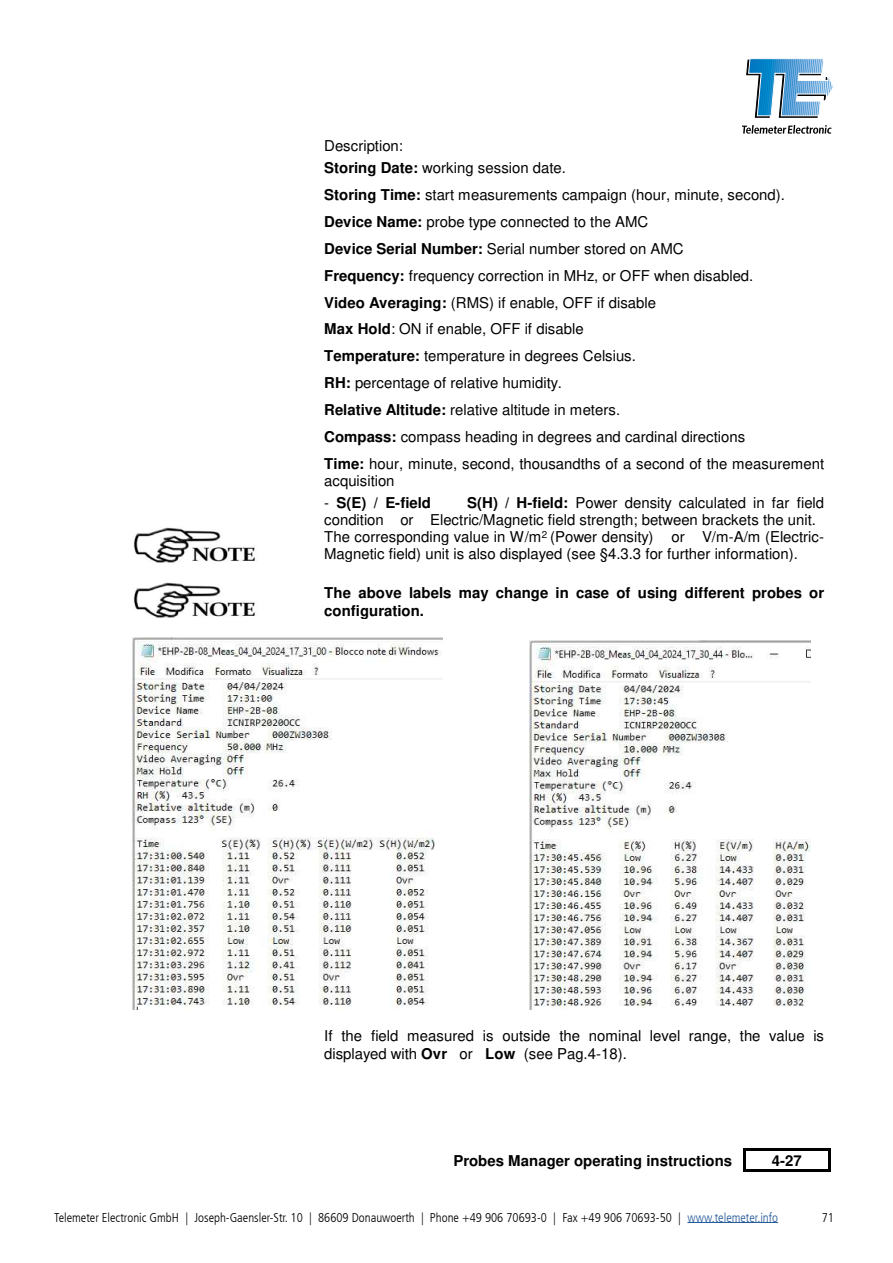
<style>
.page{position:relative;width:893px;height:1263px;background:#fff}
.page>*{position:absolute;margin:0;border:0;box-sizing:border-box;transform-origin:0 0}
.t1{font:15px/26.8px "Helvetica";color:#000}
.t2{font:700 15px/17.9px "Helvetica";color:#000}
.t3{font:300 condensed 12.75px "Frutiger LT Com";color:#000}
.s1{font-weight:700}
.s2{font-weight:400}
.s3{color:#275b9b}
</style>
<div class="page">
<svg style="left:742px;top:125px;width:89px;height:9px"></svg>
<svg style="left:746px;top:58px;width:88px;height:60px"></svg>
<hr style="left:687px;top:1222px;width:91px;height:1px;background:#275b9b">
<hr style="left:745px;top:1148px;width:83px;height:2px;background:#000">
<hr style="left:743px;top:1150px;width:2px;height:20px;background:#000">
<hr style="left:745px;top:1170px;width:83px;height:2px;background:#000">
<hr style="left:828px;top:1150px;width:2px;height:20px;background:#000">
<img style="left:133px;top:527px;width:122px;height:36px">
<img style="left:133px;top:582px;width:122px;height:36px">
<img style="left:133px;top:637px;width:309px;height:373px">
<img style="left:529px;top:641px;width:281px;height:369px">
<p class="t1" style="left:324px;top:136px;width:243px;line-height:22.2px">Description:<br><span class="s1">Storing Date:</span> working session date.</p>
<p class="t1" style="left:324px;top:183px;width:501px"><span class="s1">Storing Time:</span> start measurements campaign (hour, minute, second).<br><span class="s1">Device Name:</span> probe type connected to the AMC<br><span class="s1">Device Serial Number:</span> Serial number stored on AMC<br><span class="s1">Frequency:</span> frequency correction in MHz, or OFF when disabled.<br><span class="s1">Video Averaging:</span> (RMS) if enable, OFF if disable<br><span class="s1">Max Hold</span>: ON if enable, OFF if disable<br><span class="s1">Temperature:</span> temperature in degrees Celsius.<br><span class="s1">RH:</span> percentage of relative humidity.<br><span class="s1">Relative Altitude:</span> relative altitude in meters.<br><span class="s1">Compass:</span> compass heading in degrees and cardinal directions<br><span class="s1">Time:</span> hour, minute, second, thousandths of a second of the measurement</p>
<p class="t1" style="left:324px;top:468px;width:72px">acquisition</p>
<p class="t2" style="left:324px;top:495px;width:108px"><span class="s2">-</span> S(E) / E-field</p>
<p class="t1" style="left:324px;top:495px;width:501px;line-height:17.1px;text-indent:143px"><span class="s1">S(H) / H-field:</span> Power density calculated in far field condition or Electric/Magnetic field strength; between brackets the unit.<br>The corresponding value in W/m<sup>2</sup> (Power density) or V/m-A/m (Electric-Magnetic field) unit is also displayed (see §4.3.3 for further information).</p>
<p class="t2" style="left:324px;top:585px;width:501px">The above labels may change in case of using different probes or configuration.</p>
<p class="t1" style="left:324px;top:1028px;width:501px;line-height:17.7px">If the field measured is outside the nominal level range, the value is displayed with <span class="s1">Ovr</span> or <span class="s1">Low</span> (see Pag.4-18).</p>
<p class="t2" style="left:453px;top:1153px;width:280px">Probes Manager operating instructions</p>
<p class="t2" style="left:772px;top:1153px;width:31px">4-27</p>
<p class="t3" style="left:54px;top:1210px;width:726px">Telemeter Electronic GmbH | Joseph-Gaensler-Str. 10 | 86609 Donauwoerth | Phone +49 906 70693-0 | Fax +49 906 70693-50 | <span class="s3">www.telemeter.info</span></p>
<p class="t3" style="left:822px;top:1210px;width:14px">71</p>
</div>
